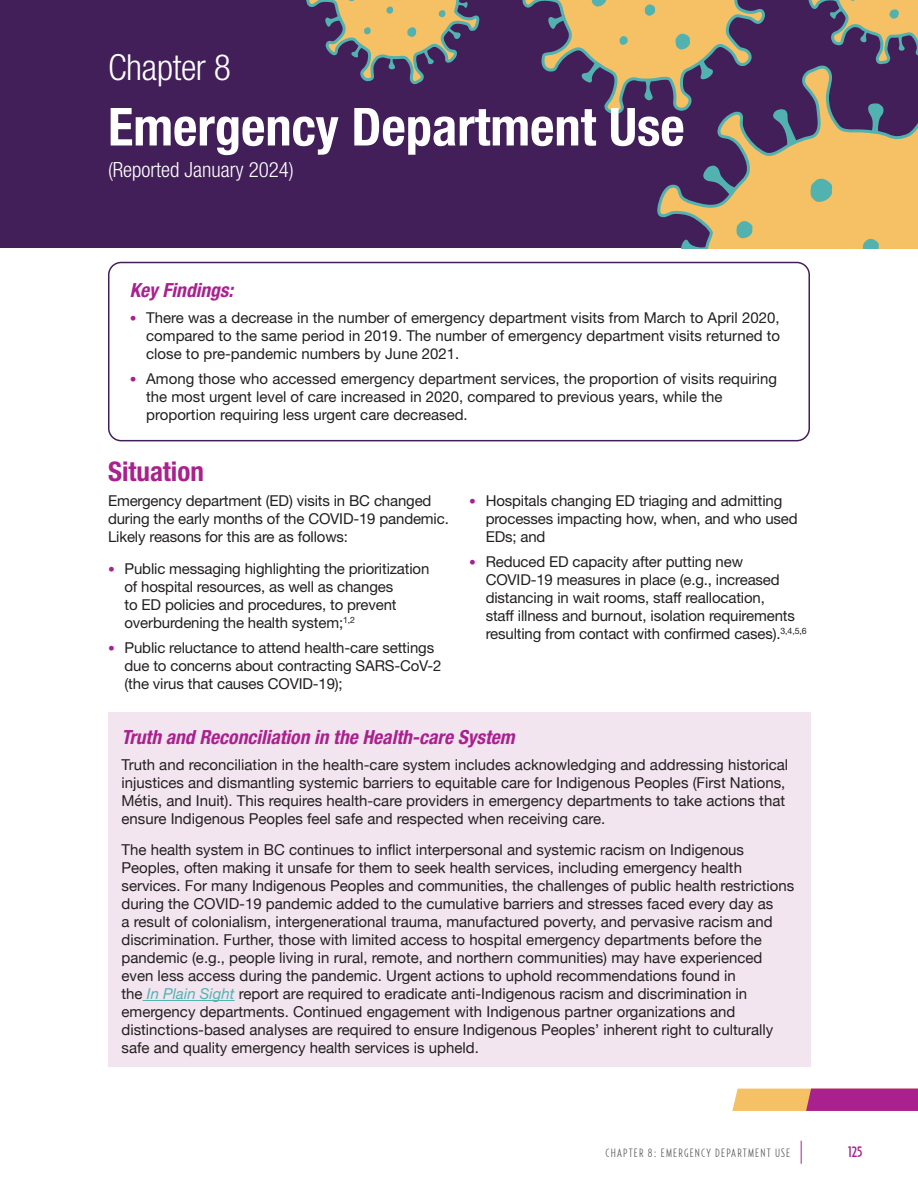
<style>
.page{position:relative;width:918px;height:1188px;background:#fff}
.page>*{position:absolute;margin:0;border:0;box-sizing:border-box;transform-origin:0 0}
.t1{font:700 condensed 52.5px "Helvetica Neue LT Pro";color:#fff}
.t2{font:300 condensed 36px "Helvetica Neue LT Pro";letter-spacing:-.01em;color:#fff}
.Headline_1{font:700 condensed 27px "Helvetica Neue LT Pro";color:#a9218e}
.reported{font:300 condensed 21px "Helvetica Neue LT Pro";color:#fff}
.Headline_2{font:italic 700 condensed 19.5px "Helvetica Neue LT Pro";color:#a9218e}
.Key_Findings{font:italic 700 condensed 19.5px "Helvetica Neue LT Pro";color:#a9218e}
.Body{font:15px/18px "Helvetica Neue";color:#231f20}
.Body-2{font:15px/18px "Helvetica Neue LT Std";letter-spacing:-.01em;color:#231f20}
.t3{font:500 15px "Relay Comp";color:#a9218e}
.t4{font:300 12px "Relay Comp";color:#57585a}
.s1{font-size:13.5px;color:#a9218e}
.s2{font-style:italic;color:#51b2af}
</style>
<div class="page">
<div style="left:0;top:0;width:918px;height:248px;background:#421f58"></div>
<svg style="left:657px;top:207px;width:261px;height:41px"></svg>
<svg style="left:863px;top:239px;width:16px;height:9px"></svg>
<svg style="left:736px;top:221px;width:17px;height:17px"></svg>
<svg style="left:308px;top:0;width:172px;height:83px"></svg>
<svg style="left:522px;top:0;width:396px;height:207px"></svg>
<svg style="left:732px;top:1089px;width:186px;height:22px"></svg>
<svg style="left:801px;top:1141px;width:1px;height:23px"></svg>
<div style="left:108px;top:262px;width:702px;height:179px;border:2px solid #421f58;border-radius:12px"></div>
<div style="left:108px;top:712px;width:702px;height:354px;background:#f3e5f0"></div>
<hr style="left:143px;top:1000px;width:92px;height:1px;background:#51b2af">
<h2 class="t2" style="left:108px;top:46px;width:125px">Chapter 8</h2>
<p class="t1" style="left:108px;top:95px;width:578px">Emergency Department Use</p>
<p class="reported" style="left:108px;top:158px;width:187px">(Reported January 2024)</p>
<p class="Key_Findings" style="left:130px;top:279px;width:105px">Key Findings:</p>
<p class="Body-2" style="left:146px;top:308px;width:635px;text-align:justify;text-indent:-16px"><span class="s1">•</span> There was a decrease in the number of emergency department visits from March to April 2020, compared to the same period in 2019. The number of emergency department visits returned to close to pre-pandemic numbers by June 2021.</p>
<p class="Body-2" style="left:146px;top:369px;width:632px;text-indent:-16px"><span class="s1">•</span> Among those who accessed emergency department services, the proportion of visits requiring the most urgent level of care increased in 2020, compared to previous years, while the proportion requiring less urgent care decreased.</p>
<p class="Headline_1" style="left:108px;top:455px;width:97px">Situation</p>
<p class="Body-2" style="left:108px;top:492px;width:342px">Emergency department (ED) visits in BC changed during the early months of the COVID-19 pandemic.<br>Likely reasons for this are as follows:</p>
<p class="Body-2" style="left:125px;top:559px;width:306px;text-indent:-16px"><span class="s1">•</span> Public messaging highlighting the prioritization of hospital resources, as well as changes<br>to ED policies and procedures, to prevent overburdening the health system;<sup>1,2</sup></p>
<p class="Body-2" style="left:125px;top:638px;width:318px;text-indent:-16px"><span class="s1">•</span> Public reluctance to attend health-care settings due to concerns about contracting SARS-CoV-2 (the virus that causes COVID-19);</p>
<p class="Body-2" style="left:486px;top:492px;width:314px;text-indent:-16px"><span class="s1">•</span> Hospitals changing ED triaging and admitting processes impacting how, when, and who used<br>EDs; and</p>
<p class="Body-2" style="left:486px;top:553px;width:323px;text-indent:-16px"><span class="s1">•</span> Reduced ED capacity after putting new COVID-19 measures in place (e.g., increased distancing in wait rooms, staff reallocation,<br>staff illness and burnout, isolation requirements resulting from contact with confirmed cases).<sup>3,4,5,6</sup></p>
<p class="Headline_2" style="left:122px;top:725px;width:395px">Truth and Reconciliation in the Health-care System</p>
<p class="Body" style="left:122px;top:756px;width:668px">Truth and reconciliation in the health-care system includes acknowledging and addressing historical injustices and dismantling systemic barriers to equitable care for Indigenous Peoples (First Nations, Métis, and Inuit). This requires health-care providers in emergency departments to take actions that ensure Indigenous Peoples feel safe and respected when receiving care.</p>
<p class="Body" style="left:122px;top:842px;width:674px">The health system in BC continues to inflict interpersonal and systemic racism on Indigenous Peoples, often making it unsafe for them to seek health services, including emergency health services. For many Indigenous Peoples and communities, the challenges of public health restrictions during the COVID-19 pandemic added to the cumulative barriers and stresses faced every day as<br>a result of colonialism, intergenerational trauma, manufactured poverty, and pervasive racism and discrimination. Further, those with limited access to hospital emergency departments before the pandemic (e.g., people living in rural, remote, and northern communities) may have experienced even less access during the pandemic. Urgent actions to uphold recommendations found in<br>the <span class="s2">In Plain Sight</span> report are required to eradicate anti-Indigenous racism and discrimination in emergency departments. Continued engagement with Indigenous partner organizations and distinctions-based analyses are required to ensure Indigenous Peoples’ inherent right to culturally safe and quality emergency health services is upheld.</p>
<p class="t4" style="left:606px;top:1146px;width:58px">CHAPTER 8: ----EMERGENCYDEPARTMENT</p>
<p class="t3" style="left:848px;top:1143px;width:16px">125</p>
</div>
